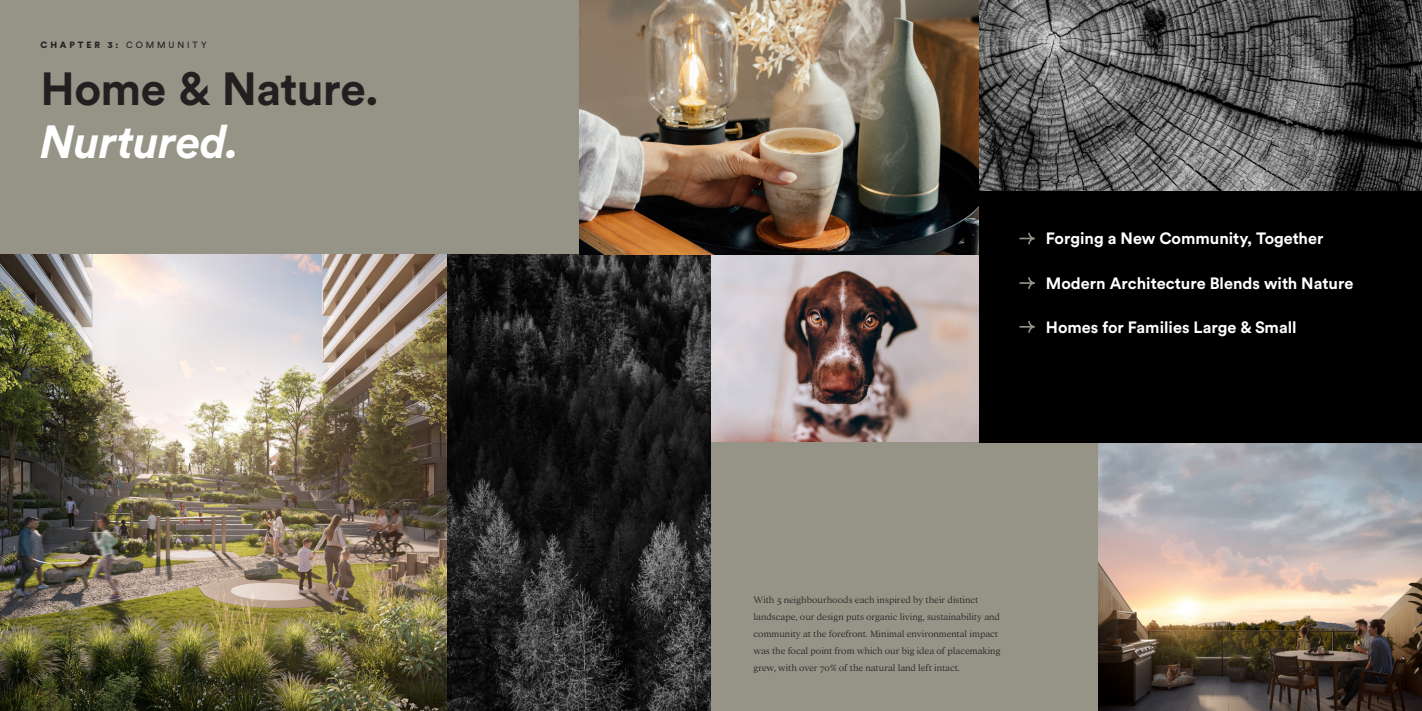
<style>
.page{position:relative;width:1422px;height:711px;background:#fff}
.page>*{position:absolute;margin:0;border:0;box-sizing:border-box;transform-origin:0 0}
.t1{font:700 46px "Circular Std";letter-spacing:-.015em;color:#231f20}
.t2{font:italic 700 46px "Circular Std";letter-spacing:-.02em;color:#fff}
.t3{font:700 16.3px "Circular Std";color:#fff}
.t4{font:100 10px/17px "Addington CF";letter-spacing:-.005em;color:#231f20}
.t5{font:900 9px "Circular Std";letter-spacing:.315em;color:#231f20}
.s1{font-weight:400}
</style>
<div class="page">
<div style="left:0;top:0;width:584px;height:254px;background:#959486"></div>
<img style="left:0;top:254px;width:448px;height:457px">
<img style="left:448px;top:254px;width:263px;height:457px">
<img style="left:1098px;top:442px;width:324px;height:269px">
<img style="left:711px;top:254px;width:268px;height:188px">
<div style="left:711px;top:442px;width:387px;height:269px;background:#959486"></div>
<div style="left:979px;top:191px;width:443px;height:251px;background:#000"></div>
<img style="left:979px;top:0;width:443px;height:191px">
<img style="left:579px;top:0;width:400px;height:254px">
<svg style="left:1019px;top:233px;width:16px;height:11px"></svg>
<svg style="left:1019px;top:277px;width:16px;height:12px"></svg>
<svg style="left:1019px;top:321px;width:16px;height:12px"></svg>
<p class="t5" style="left:41px;top:39px;width:168px">CHAPTER 3: <span class="s1">COMMUNITY</span></p>
<p class="t1" style="left:40px;top:60px;width:340px">Home &amp; Nature.</p>
<p class="t2" style="left:40px;top:113px;width:201px">Nurtured.</p>
<p class="t3" style="left:1046px;top:228px;width:279px">Forging a New Community, Together</p>
<p class="t3" style="left:1046px;top:273px;width:309px">Modern Architecture Blends with Nature</p>
<p class="t3" style="left:1046px;top:317px;width:252px">Homes for Families Large &amp; Small</p>
<p class="t4" style="left:754px;top:591px;width:249px">With 5 neighbourhoods each inspired by their distinct landscape, our design puts organic living, sustainability and community at the forefront. Minimal environmental impact was the focal point from which our big idea of placemaking grew, with over 70% of the natural land left intact.</p>
</div>
